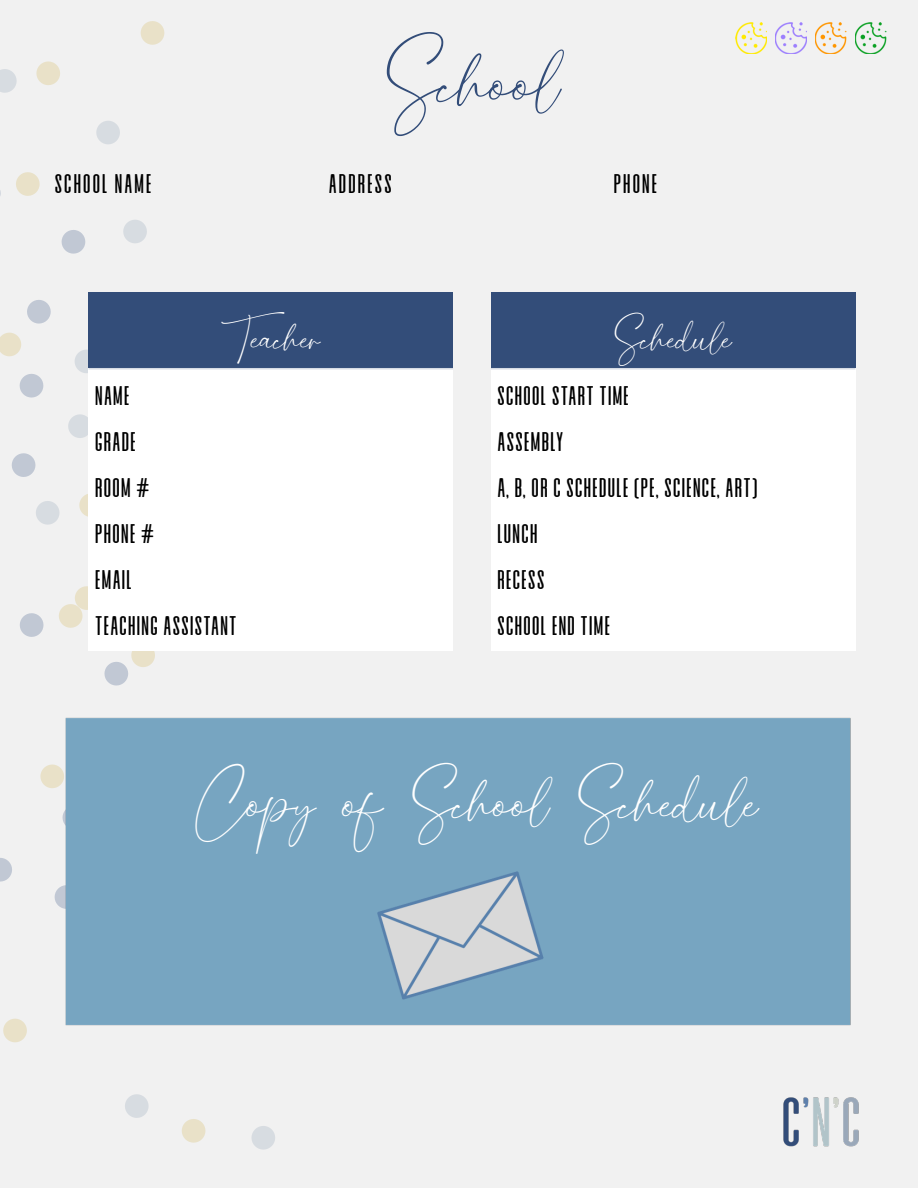
<style>
.page{position:relative;width:918px;height:1188px;background:#f1f1f1}
.page>*{position:absolute;margin:0;border:0;box-sizing:border-box;transform-origin:0 0}
.t1{font:57px "Brisely";color:#334d79}
.t2{font:45px "Brisely";color:#fff}
.t3{font:29.25px "Brisely";color:#fff}
.t4{font:27px/45.9px "Alvaro Condensed";color:#000}
.t5{font:27px "Alvaro Condensed";letter-spacing:.03em;color:#000}
</style>
<div class="page">
<img style="left:783px;top:1097px;width:76px;height:50px">
<svg style="left:16px;top:172px;width:24px;height:24px"></svg>
<svg style="left:36px;top:61px;width:24px;height:24px"></svg>
<svg style="left:0;top:332px;width:21px;height:25px"></svg>
<svg style="left:96px;top:121px;width:24px;height:23px"></svg>
<svg style="left:123px;top:220px;width:24px;height:23px"></svg>
<svg style="left:0;top:69px;width:17px;height:24px"></svg>
<svg style="left:75px;top:349px;width:14px;height:25px"></svg>
<svg style="left:68px;top:414px;width:21px;height:25px"></svg>
<svg style="left:61px;top:230px;width:25px;height:24px"></svg>
<svg style="left:27px;top:300px;width:24px;height:24px"></svg>
<svg style="left:19px;top:374px;width:25px;height:24px"></svg>
<svg style="left:11px;top:453px;width:25px;height:24px"></svg>
<svg style="left:59px;top:586px;width:30px;height:42px"></svg>
<svg style="left:79px;top:493px;width:10px;height:25px"></svg>
<svg style="left:40px;top:764px;width:18px;height:24px"></svg>
<svg style="left:182px;top:1119px;width:24px;height:24px"></svg>
<svg style="left:140px;top:21px;width:25px;height:24px"></svg>
<svg style="left:3px;top:1018px;width:24px;height:25px"></svg>
<svg style="left:125px;top:1094px;width:24px;height:24px"></svg>
<svg style="left:36px;top:501px;width:24px;height:24px"></svg>
<svg style="left:251px;top:1126px;width:24px;height:24px"></svg>
<svg style="left:104px;top:651px;width:51px;height:35px"></svg>
<svg style="left:20px;top:613px;width:24px;height:24px"></svg>
<svg style="left:0;top:858px;width:12px;height:24px"></svg>
<svg style="left:54px;top:889px;width:4px;height:16px"></svg>
<img style="left:775px;top:23px;width:32px;height:31px">
<img style="left:735px;top:23px;width:32px;height:31px">
<img style="left:815px;top:23px;width:32px;height:31px">
<img style="left:855px;top:23px;width:31px;height:31px">
<div style="left:89px;top:292px;width:364px;height:77px;background:#334d79"></div>
<div style="left:89px;top:369px;width:364px;height:282px;background:#fff"></div>
<hr style="left:89px;top:368px;width:364px;height:1px;background:#d6dbe4">
<div style="left:491px;top:292px;width:364px;height:77px;background:#334d79"></div>
<div style="left:491px;top:369px;width:364px;height:282px;background:#fff"></div>
<hr style="left:491px;top:368px;width:364px;height:1px;background:#d6dbe4">
<img style="left:58px;top:717px;width:793px;height:309px">
<h1 class="t1" style="left:385px;top:36px;width:177px">School</h1>
<p class="t5" style="left:54px;top:175px;width:100px">SCHOOL NAME</p>
<p class="t5" style="left:328px;top:175px;width:66px">ADDRESS</p>
<p class="t4" style="left:613px;top:163px;width:46px">PHONE</p>
<p class="t3" style="left:221px;top:314px;width:102px">Teacher</p>
<p class="t4" style="left:95px;top:375px;width:144px">NAME<br>GRADE<br>ROOM #<br>PHONE #<br>EMAIL<br>TEACHING ASSISTANT</p>
<p class="t3" style="left:614px;top:314px;width:119px">Schedule</p>
<p class="t4" style="left:497px;top:375px;width:263px">SCHOOL START TIME<br>ASSEMBLY<br>A, B, OR C SCHEDULE (PE, SCIENCE, ART)<br>LUNCH<br>RECESS<br>SCHOOL END TIME</p>
<h2 class="t2" style="left:195px;top:766px;width:566px">Copy of School Schedule</h2>
</div>
